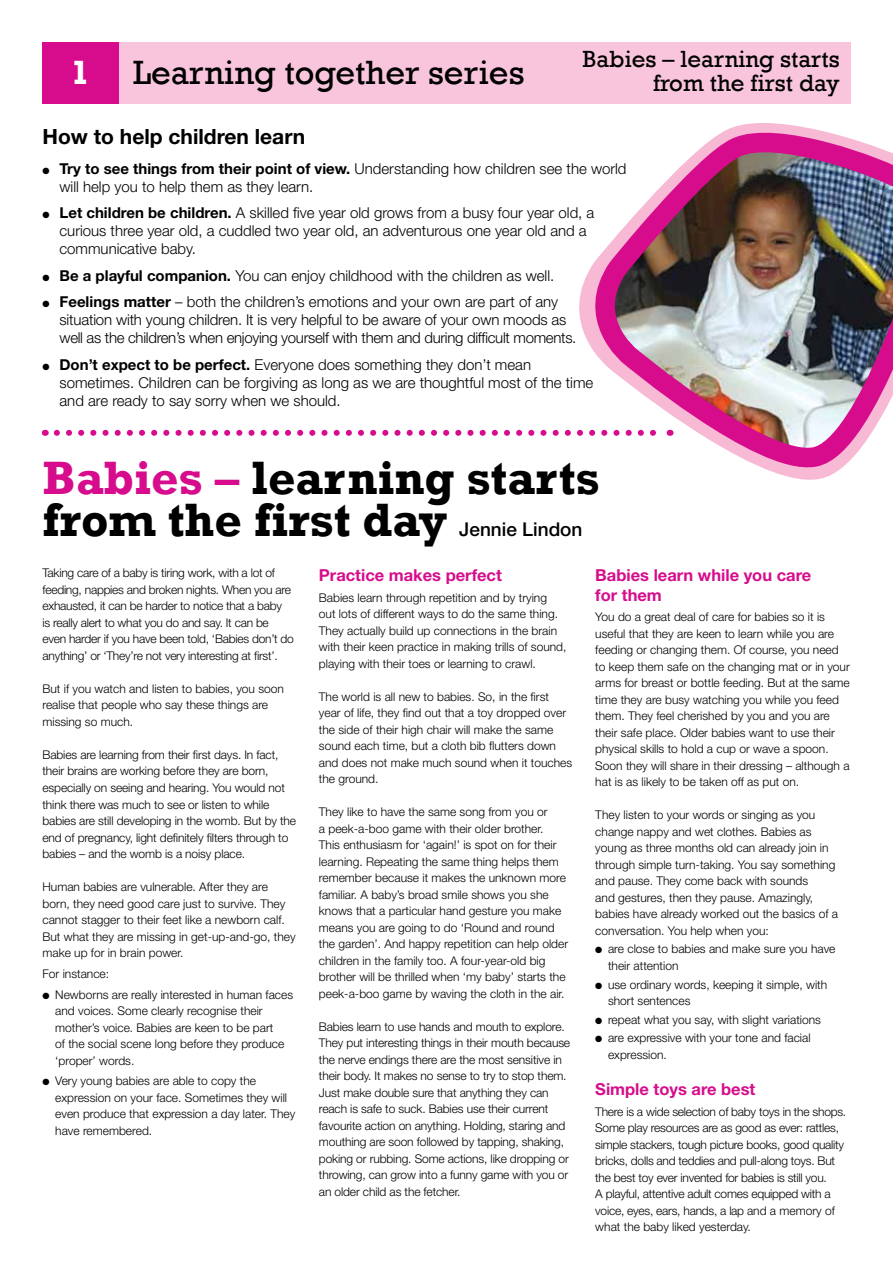
<style>
.page{position:relative;width:893px;height:1263px;background:#fff}
.page>*{position:absolute;margin:0;border:0;box-sizing:border-box;transform-origin:0 0}
.t1{font:700 48px/42px "Rockwell";color:#000}
.t2{font:34.5px "Rockwell";color:#000}
.t3{font:24px/24px "Rockwell";color:#000;text-align:right}
.t4{font:700 21px "Helvetica Neue";color:#000}
.t5{font:500 19.05px "Helvetica Neue";color:#000}
.t6{font:700 16.5px/19.5px "Helvetica Neue";color:#d60c8c}
.t7{font:300 15px/18px "Helvetica Neue";color:#000}
.t8{font:300 12px/16.5px "Helvetica Neue";color:#000}
.t9{font:300 12px/16.5px "Helvetica Neue";letter-spacing:-.02em;color:#000}
.s1{font-weight:700;color:#fff}
.s2{font-weight:700}
.s3{color:#d60c8c}
</style>
<div class="page">
<div style="left:119px;top:43px;width:731px;height:61px;background:#f9c5dc"></div>
<div style="left:43px;top:43px;width:76px;height:61px;background:#d60c8c"></div>
<svg style="left:57px;top:430px;width:508px;height:6px"></svg>
<img style="left:583px;top:103px;width:310px;height:377px">
<h2 class="t2" style="left:71px;top:53px;width:455px"><span class="s1">1</span> Learning together series</h2>
<h3 class="t4" style="left:43px;top:123px;width:264px">How to help children learn</h3>
<h3 class="t3" style="left:582px;top:47px;width:259px">Babies – learning starts from the first day</h3>
<p class="t7" style="left:60px;top:159px;width:568px;text-indent:-17px">● <span class="s2">Try to see things from their point of view.</span> Understanding how children see the world will help you to help them as they learn.</p>
<p class="t7" style="left:60px;top:203px;width:536px;text-indent:-17px">● <span class="s2">Let children be children.</span> A skilled five year old grows from a busy four year old, a curious three year old, a cuddled two year old, an adventurous one year old and a communicative baby.</p>
<p class="t7" style="left:43px;top:266px;width:513px">● <span class="s2">Be a playful companion.</span> You can enjoy childhood with the children as well.</p>
<p class="t7" style="left:60px;top:292px;width:518px;text-indent:-17px">● <span class="s2">Feelings matter</span> – both the children’s emotions and your own are part of any situation with young children. It is very helpful to be aware of your own moods as well as the children’s when enjoying yourself with them and during difficult moments.</p>
<p class="t7" style="left:60px;top:355px;width:535px;text-indent:-17px">● <span class="s2">Don’t expect to be perfect.</span> Everyone does something they don’t mean sometimes. Children can be forgiving as long as we are thoughtful most of the time and are ready to say sorry when we should.</p>
<h1 class="t1" style="left:43px;top:456px;width:559px"><span class="s3">Babies –</span> learning starts from the first day</h1>
<h3 class="t5" style="left:459px;top:517px;width:125px">Jennie Lindon</h3>
<p class="t9" style="left:43px;top:565px;width:253px">Taking care of a baby is tiring work, with a lot of feeding, nappies and broken nights. When you are exhausted, it can be harder to notice that a baby<br>is really alert to what you do and say. It can be even harder if you have been told, ‘Babies don’t do anything’ or ‘They’re not very interesting at first’.</p>
<p class="t8" style="left:43px;top:680px;width:243px">But if you watch and listen to babies, you soon realise that people who say these things are missing so much.</p>
<p class="t8" style="left:43px;top:746px;width:255px">Babies are learning from their first days. In fact, their brains are working before they are born, especially on seeing and hearing. You would not think there was much to see or listen to while babies are still developing in the womb. But by the end of pregnancy, light definitely filters through to babies – and the womb is a noisy place.</p>
<p class="t8" style="left:43px;top:878px;width:255px">Human babies are vulnerable. After they are born, they need good care just to survive. They cannot stagger to their feet like a newborn calf.<br>But what they are missing in get-up-and-go, they make up for in brain power.</p>
<p class="t8" style="left:43px;top:965px;width:68px">For instance:</p>
<p class="t8" style="left:55px;top:986px;width:239px;text-indent:-13px">● Newborns are really interested in human faces and voices. Some clearly recognise their mother’s voice. Babies are keen to be part<br>of the social scene long before they produce ‘proper’ words.</p>
<p class="t8" style="left:55px;top:1072px;width:242px;text-indent:-13px">● Very young babies are able to copy the expression on your face. Sometimes they will even produce that expression a day later. They have remembered.</p>
<h3 class="t6" style="left:319px;top:565px;width:184px">Practice makes perfect</h3>
<p class="t8" style="left:319px;top:589px;width:249px">Babies learn through repetition and by trying out lots of different ways to do the same thing.<br>They actually build up connections in the brain with their keen practice in making trills of sound, playing with their toes or learning to crawl.</p>
<p class="t8" style="left:319px;top:688px;width:255px">The world is all new to babies. So, in the first year of life, they find out that a toy dropped over the side of their high chair will make the same sound each time, but a cloth bib flutters down and does not make much sound when it touches the ground.</p>
<p class="t8" style="left:319px;top:803px;width:251px">They like to have the same song from you or<br>a peek-a-boo game with their older brother.<br>This enthusiasm for ‘again!’ is spot on for their learning. Repeating the same thing helps them remember because it makes the unknown more familiar. A baby’s broad smile shows you she knows that a particular hand gesture you make means you are going to do ‘Round and round the garden’. And happy repetition can help older children in the family too. A four-year-old big brother will be thrilled when ‘my baby’ starts the peek-a-boo game by waving the cloth in the air.</p>
<p class="t8" style="left:319px;top:1018px;width:253px">Babies learn to use hands and mouth to explore.<br>They put interesting things in their mouth because the nerve endings there are the most sensitive in their body. It makes no sense to try to stop them.<br>Just make double sure that anything they can reach is safe to suck. Babies use their current favourite action on anything. Holding, staring and mouthing are soon followed by tapping, shaking, poking or rubbing. Some actions, like dropping or throwing, can grow into a funny game with you or an older child as the fetcher.</p>
<h3 class="t6" style="left:595px;top:565px;width:217px">Babies learn while you care for them</h3>
<p class="t8" style="left:595px;top:608px;width:256px">You do a great deal of care for babies so it is useful that they are keen to learn while you are feeding or changing them. Of course, you need to keep them safe on the changing mat or in your arms for breast or bottle feeding. But at the same time they are busy watching you while you feed them. They feel cherished by you and you are their safe place. Older babies want to use their physical skills to hold a cup or wave a spoon.<br>Soon they will share in their dressing – although a hat is as likely to be taken off as put on.</p>
<p class="t8" style="left:595px;top:806px;width:244px">They listen to your words or singing as you change nappy and wet clothes. Babies as young as three months old can already join in through simple turn-taking. You say something and pause. They come back with sounds<br>and gestures, then they pause. Amazingly, babies have already worked out the basics of a conversation. You help when you:</p>
<p class="t8" style="left:608px;top:941px;width:229px;text-indent:-13px">● are close to babies and make sure you have their attention</p>
<p class="t8" style="left:608px;top:976px;width:221px;text-indent:-13px">● use ordinary words, keeping it simple, with short sentences</p>
<p class="t8" style="left:595px;top:1011px;width:227px">● repeat what you say, with slight variations</p>
<p class="t8" style="left:608px;top:1029px;width:204px;text-indent:-13px">● are expressive with your tone and facial expression.</p>
<h3 class="t6" style="left:595px;top:1079px;width:162px">Simple toys are best</h3>
<p class="t9" style="left:595px;top:1103px;width:252px">There is a wide selection of baby toys in the shops.<br>Some play resources are as good as ever: rattles, simple stackers, tough picture books, good quality bricks, dolls and teddies and pull-along toys. But the best toy ever invented for babies is still you.<br>A playful, attentive adult comes equipped with a voice, eyes, ears, hands, a lap and a memory of what the baby liked yesterday.</p>
</div>
